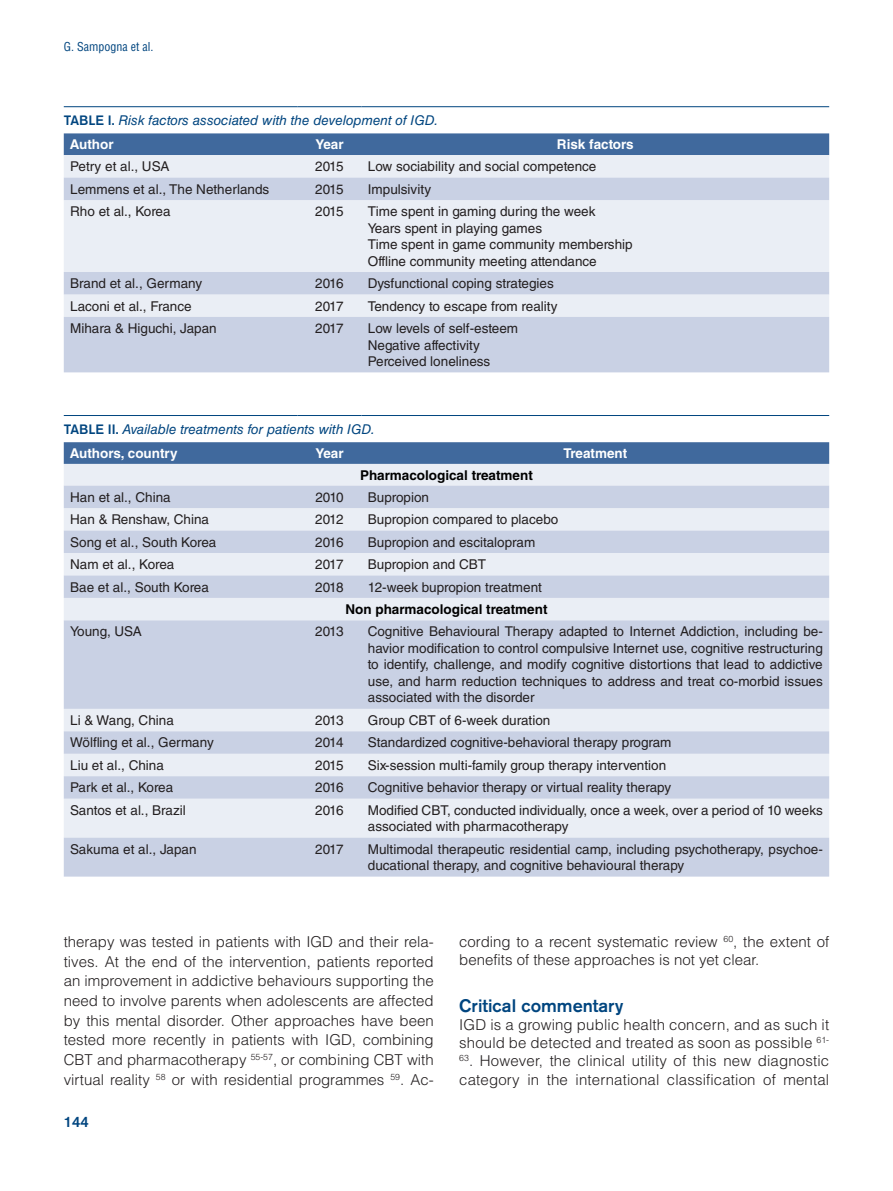
<style>
.page{position:relative;width:893px;height:1191px;background:#fff}
.page>*{position:absolute;margin:0;border:0;box-sizing:border-box;transform-origin:0 0}
.t1{font:500 18px "Akzidenz Grotesk BQ";color:#00457f}
.t2{font:300 15px/19.6px "Helvetica LT Std";letter-spacing:.01em;color:#231f20}
.t3{font:500 15px "Akzidenz Grotesk BQ";color:#00457f}
.t4{font:13.5px/16.5px "Helvetica LT Std";color:#231f20}
.t5{font:italic 13.5px/24.2px "Helvetica LT Std";color:#00457f}
.t6{font:700 13.5px "Helvetica LT Std";color:#000}
.t7{font:700 13.5px "Helvetica LT Std";color:#fff}
.t8{font:condensed 12px "Helvetica LT Std";color:#00457f}
.s1{font-family:"Akzidenz Grotesk BQ";font-weight:500;font-style:normal}
.s2{font-weight:700;font-style:normal;color:#fff}
</style>
<div class="page">
<div style="left:64px;top:133px;width:765px;height:22px;background:#40699d"></div>
<div style="left:64px;top:155px;width:765px;height:23px;background:#eaeef5"></div>
<svg style="left:64px;top:178px;width:765px;height:194px;fill:#c9d1e4"></svg>
<hr style="left:64px;top:106px;width:234px;height:1px;background:#00457f">
<hr style="left:298px;top:106px;width:63px;height:1px;background:#00457f">
<hr style="left:361px;top:106px;width:468px;height:1px;background:#00457f">
<svg style="left:64px;top:442px;width:765px;height:22px"></svg>
<div style="left:64px;top:464px;width:765px;height:21px;background:#eaeef5"></div>
<svg style="left:64px;top:485px;width:765px;height:391px;fill:#c9d1e4"></svg>
<hr style="left:64px;top:415px;width:234px;height:1px;background:#00457f">
<hr style="left:298px;top:415px;width:63px;height:1px;background:#00457f">
<hr style="left:361px;top:415px;width:468px;height:1px;background:#00457f">
<p class="t8" style="left:64px;top:39px;width:91px">G. Sampogna et al.</p>
<p class="t5" style="left:70px;top:108px;width:370px;text-indent:-6px"><span class="s1">TABLE I.</span> Risk factors associated with the development of IGD.<br><span class="s2">Author</span></p>
<p class="t7" style="left:315px;top:136px;width:30px">Year</p>
<p class="t7" style="left:557px;top:136px;width:78px">Risk factors</p>
<p class="t4" style="left:70px;top:158px;width:101px">Petry et al., USA</p>
<p class="t4" style="left:315px;top:158px;width:30px">2015</p>
<p class="t4" style="left:368px;top:158px;width:230px">Low sociability and social competence</p>
<p class="t4" style="left:70px;top:181px;width:201px">Lemmens et al., The Netherlands</p>
<p class="t4" style="left:315px;top:181px;width:30px">2015</p>
<p class="t4" style="left:368px;top:181px;width:65px">Impulsivity</p>
<p class="t4" style="left:70px;top:203px;width:102px">Rho et al., Korea</p>
<p class="t4" style="left:315px;top:203px;width:30px">2015</p>
<p class="t4" style="left:368px;top:203px;width:266px">Time spent in gaming during the week<br>Years spent in playing games<br>Time spent in game community membership Offline community meeting attendance</p>
<p class="t4" style="left:70px;top:275px;width:134px">Brand et al., Germany</p>
<p class="t4" style="left:315px;top:275px;width:30px">2016</p>
<p class="t4" style="left:368px;top:275px;width:187px">Dysfunctional coping strategies</p>
<p class="t4" style="left:70px;top:297px;width:123px">Laconi et al., France</p>
<p class="t4" style="left:315px;top:297px;width:30px">2017</p>
<p class="t4" style="left:368px;top:297px;width:191px">Tendency to escape from reality</p>
<p class="t4" style="left:70px;top:320px;width:148px">Mihara &amp; Higuchi, Japan</p>
<p class="t4" style="left:315px;top:320px;width:30px">2017</p>
<p class="t4" style="left:368px;top:320px;width:152px">Low levels of self-esteem<br>Negative affectivity<br>Perceived loneliness</p>
<p class="t5" style="left:70px;top:417px;width:307px;text-indent:-6px"><span class="s1">TABLE II.</span> Available treatments for patients with IGD.<br><span class="s2">Authors, country</span></p>
<p class="t7" style="left:315px;top:445px;width:30px">Year</p>
<p class="t7" style="left:563px;top:445px;width:65px">Treatment</p>
<p class="t6" style="left:360px;top:466px;width:174px">Pharmacological treatment</p>
<p class="t4" style="left:70px;top:489px;width:102px">Han et al., China</p>
<p class="t4" style="left:315px;top:489px;width:30px">2010</p>
<p class="t4" style="left:368px;top:489px;width:63px">Bupropion</p>
<p class="t4" style="left:70px;top:511px;width:140px">Han &amp; Renshaw, China</p>
<p class="t4" style="left:315px;top:511px;width:30px">2012</p>
<p class="t4" style="left:368px;top:511px;width:192px">Bupropion compared to placebo</p>
<p class="t4" style="left:70px;top:533px;width:148px">Song et al., South Korea</p>
<p class="t4" style="left:315px;top:533px;width:30px">2016</p>
<p class="t4" style="left:368px;top:533px;width:169px">Bupropion and escitalopram</p>
<p class="t4" style="left:70px;top:556px;width:106px">Nam et al., Korea</p>
<p class="t4" style="left:315px;top:556px;width:30px">2017</p>
<p class="t4" style="left:368px;top:556px;width:120px">Bupropion and CBT</p>
<p class="t4" style="left:70px;top:578px;width:140px">Bae et al., South Korea</p>
<p class="t4" style="left:315px;top:578px;width:30px">2018</p>
<p class="t4" style="left:368px;top:578px;width:176px">12-week bupropion treatment</p>
<p class="t6" style="left:345px;top:601px;width:204px">Non pharmacological treatment</p>
<p class="t4" style="left:70px;top:623px;width:73px">Young, USA</p>
<p class="t4" style="left:315px;top:623px;width:30px">2013</p>
<p class="t4" style="left:368px;top:623px;width:457px;text-align:justify">Cognitive Behavioural Therapy adapted to Internet Addiction, including be&shy;havior modification to control compulsive Internet use, cognitive restructuring to identify, challenge, and modify cognitive distortions that lead to addictive use, and harm reduction techniques to address and treat co-morbid issues associated with the disorder</p>
<p class="t4" style="left:70px;top:712px;width:105px">Li &amp; Wang, China</p>
<p class="t4" style="left:315px;top:712px;width:30px">2013</p>
<p class="t4" style="left:368px;top:712px;width:184px">Group CBT of 6-week duration</p>
<p class="t4" style="left:70px;top:734px;width:145px">Wölfling et al., Germany</p>
<p class="t4" style="left:315px;top:734px;width:30px">2014</p>
<p class="t4" style="left:368px;top:734px;width:305px">Standardized cognitive-behavioral therapy program</p>
<p class="t4" style="left:70px;top:757px;width:95px">Liu et al., China</p>
<p class="t4" style="left:315px;top:757px;width:30px">2015</p>
<p class="t4" style="left:368px;top:757px;width:300px">Six-session multi-family group therapy intervention</p>
<p class="t4" style="left:70px;top:779px;width:105px">Park et al., Korea</p>
<p class="t4" style="left:315px;top:779px;width:30px">2016</p>
<p class="t4" style="left:368px;top:779px;width:305px">Cognitive behavior therapy or virtual reality therapy</p>
<p class="t4" style="left:70px;top:801px;width:117px">Santos et al., Brazil</p>
<p class="t4" style="left:315px;top:801px;width:30px">2016</p>
<p class="t4" style="left:368px;top:801px;width:456px">Modified CBT, conducted individually, once a week, over a period of 10 weeks associated with pharmacotherapy</p>
<p class="t4" style="left:70px;top:840px;width:128px">Sakuma et al., Japan</p>
<p class="t4" style="left:315px;top:840px;width:30px">2017</p>
<p class="t4" style="left:368px;top:840px;width:456px">Multimodal therapeutic residential camp, including psychotherapy, psychoe&shy;ducational therapy, and cognitive behavioural therapy</p>
<p class="t2" style="left:64px;top:931px;width:371px;text-align:justify">therapy was tested in patients with IGD and their rela&shy;tives. At the end of the intervention, patients reported an improvement in addictive behaviours supporting the need to involve parents when adolescents are affected by this mental disorder. Other approaches have been tested more recently in patients with IGD, combining CBT and pharmacotherapy <sup>55-57</sup>, or combining CBT with virtual reality <sup>58</sup> or with residential programmes <sup>59</sup>. Ac-</p>
<p class="t2" style="left:459px;top:932px;width:371px;line-height:18.1px">cording to a recent systematic review <sup>60</sup>, the extent of benefits of these approaches is not yet clear.</p>
<h1 class="t1" style="left:459px;top:994px;width:166px">Critical commentary</h1>
<p class="t2" style="left:459px;top:1015px;width:371px;line-height:18.1px">IGD is a growing public health concern, and as such it should be detected and treated as soon as possible <sup>61-</sup></p>
<p class="t2" style="left:459px;top:1052px;width:371px;line-height:18.1px"><sup>63</sup>. However, the clinical utility of this new diagnostic category in the international classification of mental</p>
<p class="t3" style="left:64px;top:1112px;width:27px">144</p>
</div>
